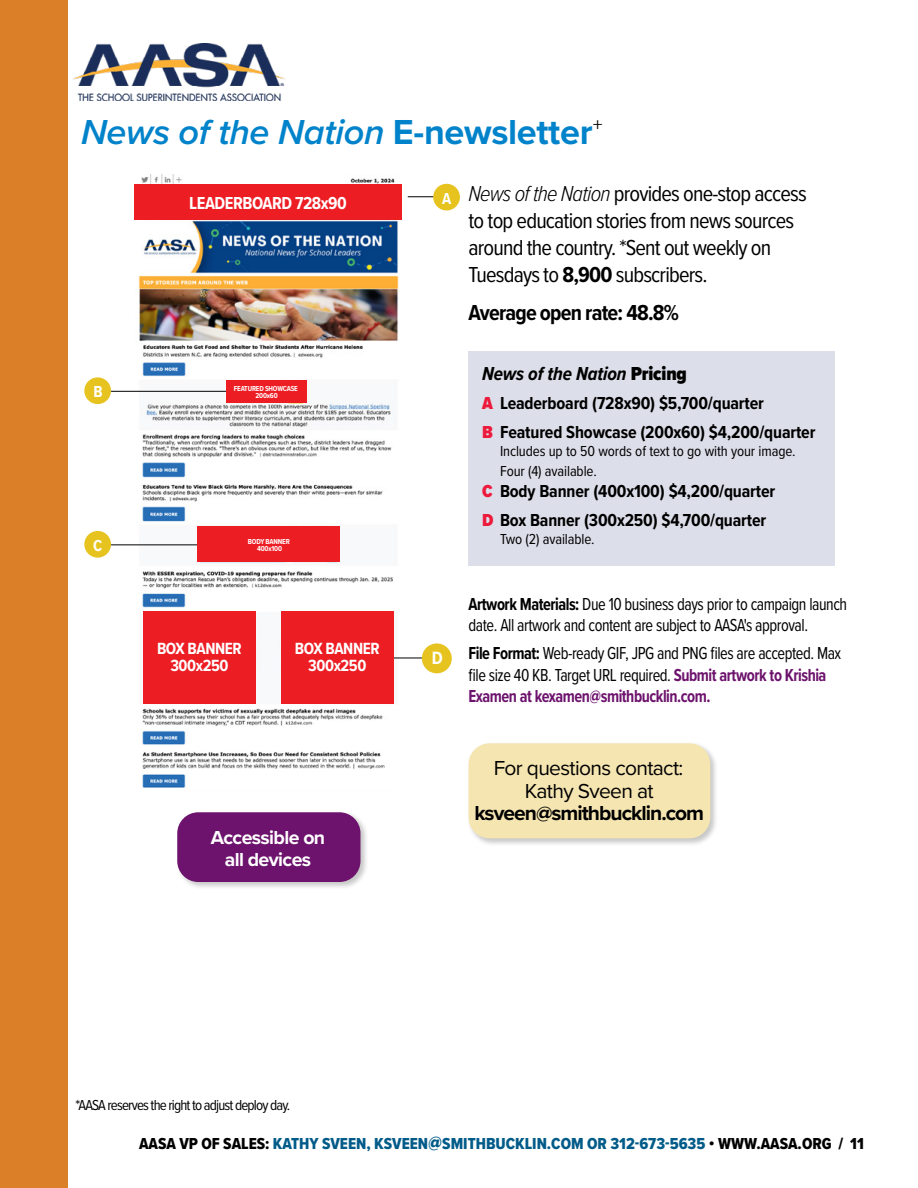
<style>
.page{position:relative;width:918px;height:1188px;background:#fff}
.page>*{position:absolute;margin:0;border:0;box-sizing:border-box;transform-origin:0 0}
.t1{font:italic 600 36px "Proxima Nova";letter-spacing:-.01em;color:#0083ca}
.t2{font:22.5px/27px "Proxima Nova Cond";letter-spacing:-.035em;color:#000}
.t3{font:700 22.5px "Proxima Nova Cond";letter-spacing:-.035em;color:#000}
.t4{font:21px/22.5px "Proxima Nova";letter-spacing:-.03em;color:#000;text-align:center}
.t5{font:700 21px "Proxima Nova";letter-spacing:-.045em;color:#000}
.t6{font:italic 700 19.5px "Proxima Nova Cond";letter-spacing:-.01em;color:#000}
.t7{font:700 19.5px/22.5px "Proxima Nova";letter-spacing:-.03em;color:#fff;text-align:center}
.t8{font:700 18.45px "Proxima Nova Cond";color:#fff}
.t9{font:18px/21.6px "Proxima Nova Cond";letter-spacing:-.03em;color:#000;scale:.91 1}
.t10{font:700 18px/29.1px "Proxima Nova Cond";letter-spacing:-.01em;color:#000}
.t11{font:700 18px "Proxima Nova Cond";letter-spacing:-.025em;color:#fff}
.t12{font:18px "Minion Pro";color:#000}
.t13{font:700 16.8px/16.8px "Proxima Nova Cond";letter-spacing:-.025em;color:#fff;text-align:center}
.t14{font:16.5px "Proxima Nova Cond Extrabld";color:#005b89}
.t15{font:700 16.5px "Proxima Nova Cond";color:#fff}
.t16{font:15px/19.8px "Proxima Nova Cond";letter-spacing:-.01em;color:#000}
.t17{font:15px "Proxima Nova Cond";letter-spacing:-.055em;color:#000}
.t18{font:700 7.5px/7.5px "Proxima Nova Cond";letter-spacing:-.025em;color:#fff;text-align:center}
.s1{font-weight:700;font-style:normal}
.s2{font-weight:300;font-style:italic}
.s3{font-weight:700}
.s4{font-weight:900;font-style:normal}
.s5{font-weight:900;color:#ed1a3b}
.s6{font-weight:700;color:#6d136d}
.s7{color:#000}
.s8{font-size:19.5px}
</style>
<div class="page">
<div style="left:0;top:0;width:68px;height:1188px;background:#db7f29"></div>
<img style="left:73px;top:43px;width:212px;height:58px">
<img style="left:124px;top:175px;width:290px;height:613px">
<div style="left:469px;top:351px;width:366px;height:215px;background:#dcdee9"></div>
<div style="left:433px;top:184px;width:27px;height:26px;background:#e7c31f;border-radius:50%"></div>
<svg style="left:408px;top:196px;width:25px;height:1px"></svg>
<div style="left:84px;top:377px;width:27px;height:27px;background:#e7c31f;border-radius:50%"></div>
<div style="left:84px;top:531px;width:27px;height:27px;background:#e7c31f;border-radius:50%"></div>
<hr style="left:111px;top:391px;width:116px;height:1px;background:#000">
<hr style="left:111px;top:544px;width:116px;height:1px;background:#000">
<div style="left:134px;top:184px;width:268px;height:35px;background:#ed1d24"></div>
<div style="left:226px;top:380px;width:80px;height:23px;background:#ed1d24"></div>
<div style="left:198px;top:527px;width:142px;height:35px;background:#ed1d24"></div>
<div style="left:467px;top:742px;width:251px;height:105px;background:#000;opacity:.22"></div>
<div style="left:469px;top:743px;width:241px;height:95px;background:#f5e5b1;border-radius:21px"></div>
<div style="left:176px;top:811px;width:192px;height:79px;background:#000;opacity:.22"></div>
<div style="left:177px;top:812px;width:183px;height:70px;background:#6d136d;border-radius:21px"></div>
<div style="left:422px;top:643px;width:30px;height:30px;background:#e7c31f;border-radius:50%"></div>
<svg style="left:393px;top:658px;width:29px;height:1px"></svg>
<div style="left:281px;top:611px;width:112px;height:93px;background:#ed1d24"></div>
<div style="left:143px;top:611px;width:112px;height:93px;background:#ed1d24"></div>
<h1 class="t1" style="left:81px;top:105px;width:513px">News of the Nation <span class="s1">E-newsletter</span></h1>
<p class="t12" style="left:593px;top:111px;width:12px">+</p>
<p class="t15" style="left:93px;top:380px;width:11px">B</p>
<p class="t11" style="left:189px;top:190px;width:159px">LEADERBOARD 728x90</p>
<p class="t18" style="left:234px;top:385px;width:65px">FEATURED SHOWCASE<br>200x60</p>
<p class="t15" style="left:93px;top:533px;width:11px">C</p>
<p class="t18" style="left:248px;top:537px;width:43px">BODY BANNER<br>400x100</p>
<p class="t13" style="left:157px;top:640px;width:86px">BOX BANNER<br>300x250</p>
<p class="t13" style="left:295px;top:640px;width:86px">BOX BANNER<br>300x250</p>
<p class="t7" style="left:211px;top:825px;width:116px">Accessible on all devices</p>
<p class="t15" style="left:442px;top:186px;width:11px">A</p>
<p class="t2" style="left:469px;top:179px;width:340px"><span class="s2">News of the Nation</span> provides one-stop access to top education stories from news sources around the country. *Sent out weekly on Tuesdays to <span class="s3">8,900</span> subscribers.</p>
<p class="t3" style="left:469px;top:296px;width:212px">Average open rate: 48.8%</p>
<p class="t6" style="left:482px;top:359px;width:206px">News of the Nation <span class="s4">Pricing</span></p>
<p class="t10" style="left:482px;top:388px;width:335px"><span class="s5">A</span> Leaderboard (728x90) $5,700/quarter<br><span class="s5">B</span> Featured Showcase (200x60) $4,200/quarter</p>
<p class="t16" style="left:500px;top:440px;width:297px">Includes up to 50 words of text to go with your image.<br>Four (4) available.</p>
<p class="t10" style="left:482px;top:476px;width:295px"><span class="s5">C</span> Body Banner (400x100) $4,200/quarter<br><span class="s5">D</span> Box Banner (300x250) $4,700/quarter</p>
<p class="t16" style="left:500px;top:529px;width:96px">Two (2) available.</p>
<p class="t8" style="left:432px;top:644px;width:13px">D</p>
<p class="t9" style="left:469px;top:592px;width:418px"><span class="s3">Artwork Materials:</span> Due 10 business days prior to campaign launch date. All artwork and content are subject to AASA's approval.</p>
<p class="t9" style="left:469px;top:642px;width:411px"><span class="s3">File Format:</span> Web-ready GIF, JPG and PNG files are accepted. Max file size 40 KB. Target URL required. <span class="s6">Submit artwork to Krishia<br>Examen at kexamen@smithbucklin.com.</span></p>
<p class="t4" style="left:494px;top:756px;width:191px">For questions contact:<br>Kathy Sveen at</p>
<p class="t5" style="left:475px;top:798px;width:231px">ksveen@smithbucklin.com</p>
<p class="t17" style="left:76px;top:1094px;width:216px">*AASA reserves the right to adjust deploy day.</p>
<p class="t14" style="left:139px;top:1132px;width:726px"><span class="s7">AASA VP OF SALES:</span> KATHY SVEEN, KSVEEN<span class="s8">@</span>SMITHBUCKLIN.COM OR 312-673-5635 <span class="s7">• WWW.AASA.ORG / 11</span></p>
</div>
